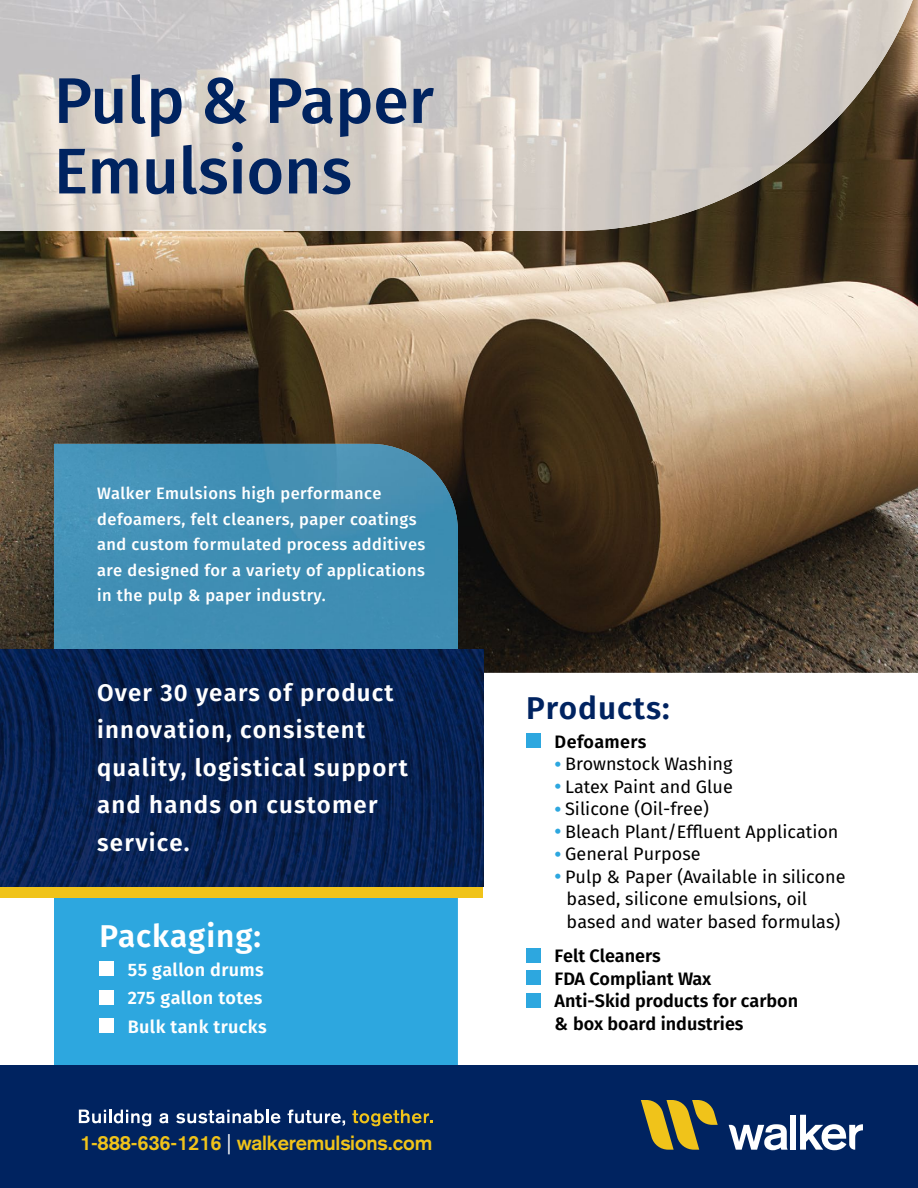
<style>
.page{position:relative;width:918px;height:1188px;background:#fff}
.page>*{position:absolute;margin:0;border:0;box-sizing:border-box;transform-origin:0 0}
.t1{font:500 64.5px/70.5px "Fira Sans";color:#002360}
.t2{font:600 31.5px "Fira Sans";letter-spacing:.03em;color:#fff}
.t3{font:600 31.5px "Fira Sans";letter-spacing:.03em;color:#002360}
.t4{font:600 24px/37.5px "Fira Sans";letter-spacing:.05em;color:#fff}
.t5{font:700 20.25px "Akzidenz Grotesk";letter-spacing:-.01em;color:#f0c31a}
.t6{font:18px/22.5px "Fira Sans";color:#000}
.t7{font:600 18px/22.5px "Fira Sans";color:#000}
.t8{font:600 18px/28.5px "Fira Sans";letter-spacing:.02em;color:#fff}
.t9{font:600 18px "Fira Sans";letter-spacing:.02em;color:#000}
.t10{font:500 16.5px/25.5px "Fira Sans";letter-spacing:.03em;color:#fff}
.s1{font-weight:400;color:#fff}
.s2{font-family:"N Haas Grotesk DS Pro 45 Lt";font-size:24px;color:#2da7df}
</style>
<div class="page">
<div style="left:54px;top:898px;width:404px;height:167px;background:#2da7df"></div>
<img style="left:0;top:0;width:918px;height:673px">
<img style="left:54px;top:444px;width:404px;height:205px">
<div style="left:0;top:1065px;width:918px;height:123px;background:#002360"></div>
<img style="left:0;top:0;width:537px;height:231px">
<img style="left:537px;top:0;width:323px;height:185px">
<img style="left:859px;top:0;width:54px;height:93px">
<img style="left:537px;top:185px;width:214px;height:46px">
<svg style="left:641px;top:1100px;width:77px;height:50px"></svg>
<svg style="left:729px;top:1124px;width:59px;height:26px"></svg>
<div style="left:790px;top:1115px;width:6px;height:35px;background:#fff"></div>
<svg style="left:800px;top:1115px;width:63px;height:35px"></svg>
<div style="left:0;top:866px;width:483px;height:32px;background:#f0c31a"></div>
<img style="left:0;top:649px;width:483px;height:238px">
<div style="left:526px;top:734px;width:14px;height:14px;background:#2da7df"></div>
<div style="left:526px;top:948px;width:14px;height:14px;background:#2da7df"></div>
<div style="left:526px;top:971px;width:14px;height:14px;background:#2da7df"></div>
<div style="left:526px;top:993px;width:14px;height:14px;background:#2da7df"></div>
<div style="left:99px;top:961px;width:14px;height:15px;background:#fff"></div>
<div style="left:99px;top:990px;width:14px;height:14px;background:#fff"></div>
<div style="left:99px;top:1018px;width:14px;height:15px;background:#fff"></div>
<svg style="left:79px;top:1110px;width:72px;height:16px"></svg>
<svg style="left:159px;top:1113px;width:10px;height:10px"></svg>
<svg style="left:176px;top:1110px;width:105px;height:13px"></svg>
<svg style="left:288px;top:1110px;width:57px;height:16px"></svg>
<svg style="left:352px;top:1110px;width:80px;height:16px"></svg>
<h1 class="t1" style="left:54px;top:62px;width:382px">Pulp &amp; Paper<br>Emulsions</h1>
<p class="t10" style="left:97px;top:480px;width:330px">Walker Emulsions high performance defoamers, felt cleaners, paper coatings and custom formulated process additives are designed for a variety of applications in the pulp &amp; paper industry.</p>
<h3 class="t4" style="left:97px;top:673px;width:312px">Over 30 years of product innovation, consistent quality, logistical support and hands on customer service.</h3>
<h2 class="t2" style="left:99px;top:914px;width:163px">Packaging:</h2>
<p class="t8" style="left:128px;top:955px;width:140px">55 gallon drums<br>275 gallon totes<br>Bulk tank trucks</p>
<p class="t5" style="left:80px;top:1131px;width:354px">1-888-636-1216 <span class="s1">|</span> walkeremulsions.com</p>
<h2 class="t3" style="left:526px;top:686px;width:145px">Products:</h2>
<p class="t9" style="left:555px;top:729px;width:93px">Defoamers</p>
<p class="t6" style="left:555px;top:753px;width:179px"><span class="s2">•</span> Brownstock Washing</p>
<p class="t6" style="left:555px;top:775px;width:180px"><span class="s2">•</span> Latex Paint and Glue</p>
<p class="t6" style="left:555px;top:798px;width:156px"><span class="s2">•</span> Silicone (Oil-free)</p>
<p class="t6" style="left:555px;top:820px;width:285px"><span class="s2">•</span> Bleach Plant/Effluent Application</p>
<p class="t6" style="left:555px;top:843px;width:148px"><span class="s2">•</span> General Purpose</p>
<p class="t6" style="left:567px;top:865px;width:280px;text-indent:-12px"><span class="s2">•</span> Pulp &amp; Paper (Available in silicone based, silicone emulsions, oil based and water based formulas)</p>
<p class="t7" style="left:555px;top:945px;width:245px">Felt Cleaners<br>FDA Compliant Wax<br>Anti-Skid products for carbon &amp; box board industries</p>
</div>
